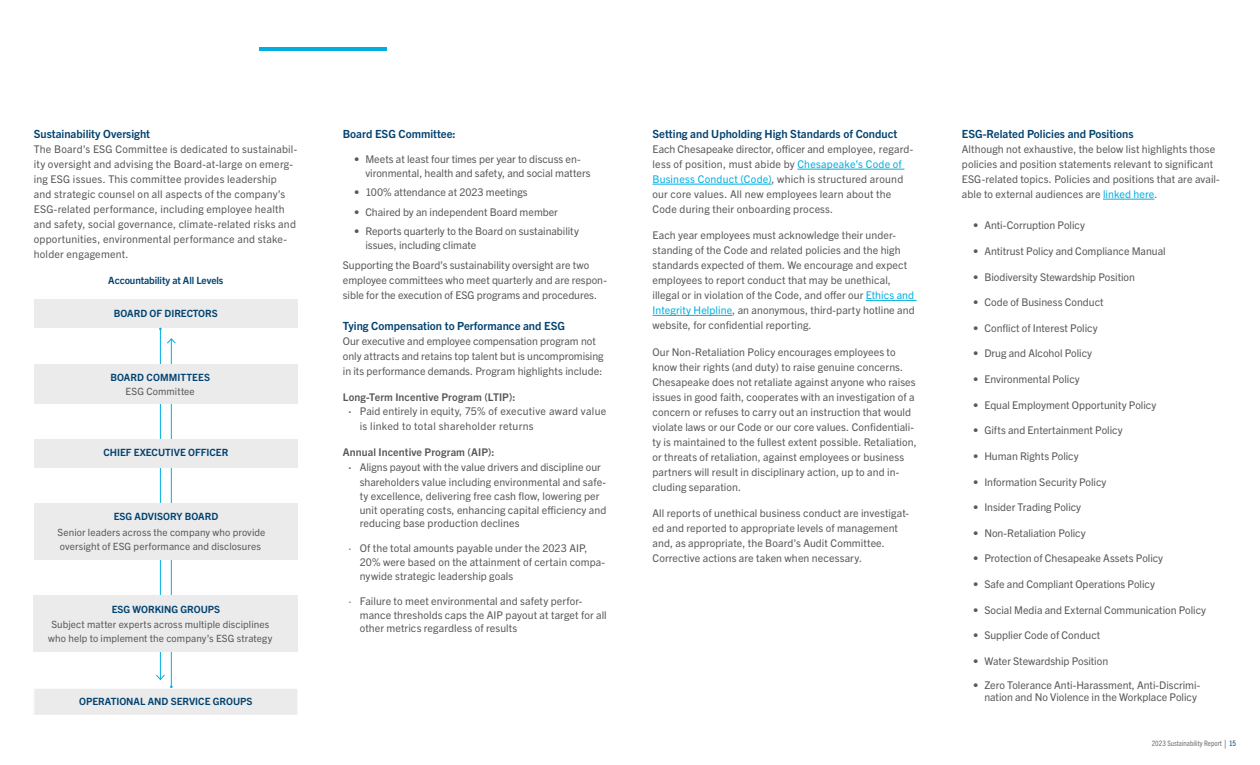
<style>
.page{position:relative;width:1260px;height:765px;background:#fff}
.page>*{position:absolute;margin:0;border:0;box-sizing:border-box;transform-origin:0 0}
.t1{font:700 11.25px "Trade Gothic Next LT Pro";color:#004270}
.t2{font:10.62px/15px "Trade Gothic Next LT Pro";letter-spacing:.005em;color:#58595b}
.t3{font:10.62px "Trade Gothic Next LT Pro";letter-spacing:.025em;color:#58595b}
.t4{font:700 10.62px "Trade Gothic Next LT Pro";letter-spacing:.01em;color:#58595b}
.t5{font:10px/13.8px "Trade Gothic Next LT Pro";letter-spacing:.01em;color:#58595b}
.t6{font:700 10px "Trade Gothic Next LT Pro";color:#004270}
.t7{font:condensed 7.5px "Trade Gothic Next LT Pro";color:#6e6f72}
.s1{font-weight:700}
.s2{color:#00aee0}
.s3{font-size:11.25px}
.s4{color:#004270}
</style>
<div class="page">
<hr style="left:260px;top:47px;width:127px;height:4px;background:#00aee0">
<hr style="left:1103px;top:199px;width:51px;height:1px;background:#00aee0">
<hr style="left:797px;top:169px;width:107px;height:1px;background:#00aee0">
<hr style="left:652px;top:184px;width:120px;height:1px;background:#00aee0">
<hr style="left:866px;top:300px;width:51px;height:1px;background:#00aee0">
<hr style="left:652px;top:315px;width:80px;height:1px;background:#00aee0">
<div style="left:34px;top:300px;width:264px;height:28px;background:#ebebec"></div>
<div style="left:34px;top:688px;width:264px;height:27px;background:#ebebec"></div>
<div style="left:34px;top:688px;width:264px;height:27px;border:1px solid #fff"></div>
<hr style="left:160px;top:329px;width:1px;height:350px;background:#00aee0">
<svg style="left:156px;top:674px;width:9px;height:6px"></svg>
<hr style="left:171px;top:339px;width:1px;height:348px;background:#00aee0">
<svg style="left:167px;top:338px;width:9px;height:6px"></svg>
<div style="left:34px;top:365px;width:264px;height:39px;background:#ebebec"></div>
<div style="left:34px;top:439px;width:264px;height:28px;background:#ebebec"></div>
<div style="left:34px;top:504px;width:264px;height:56px;background:#ebebec"></div>
<div style="left:34px;top:596px;width:264px;height:56px;background:#ebebec"></div>
<p class="t1" style="left:34px;top:126px;width:118px">Sustainability Oversight</p>
<p class="t2" style="left:34px;top:141px;width:265px">The Board’s ESG Committee is dedicated to sustainabil&shy;ity oversight and advising the Board-at-large on emerg&shy;ing ESG issues. This committee provides leadership<br>and strategic counsel on all aspects of the company’s ESG-related performance, including employee health and safety, social governance, climate-related risks and opportunities, environmental performance and stake&shy;holder engagement.</p>
<p class="t6" style="left:108px;top:274px;width:117px">Accountability at All Levels</p>
<p class="t6" style="left:114px;top:306px;width:105px">BOARD OF DIRECTORS</p>
<p class="t6" style="left:110px;top:371px;width:101px">BOARD COMMITTEES</p>
<p class="t5" style="left:126px;top:384px;width:71px">ESG Committee</p>
<p class="t6" style="left:103px;top:446px;width:126px">CHIEF EXECUTIVE OFFICER</p>
<p class="t6" style="left:114px;top:510px;width:106px">ESG ADVISORY BOARD</p>
<p class="t5" style="left:58px;top:525px;width:209px">Senior leaders across the company who provide oversight of ESG performance and disclosures</p>
<p class="t6" style="left:112px;top:602px;width:110px">ESG WORKING GROUPS</p>
<p class="t5" style="left:48px;top:617px;width:226px;text-align:center">Subject matter experts across multiple disciplines who help to implement the company’s ESG strategy</p>
<p class="t6" style="left:79px;top:694px;width:175px">OPERATIONAL AND SERVICE GROUPS</p>
<p class="t1" style="left:343px;top:126px;width:114px">Board ESG Committee:</p>
<p class="t2" style="left:365px;top:152px;width:227px;line-height:13.8px;text-indent:-11px">• Meets at least four times per year to discuss en&shy;vironmental, health and safety, and social matters</p>
<p class="t2" style="left:354px;top:184px;width:175px">• 100% attendance at 2023 meetings</p>
<p class="t2" style="left:354px;top:204px;width:205px">• Chaired by an independent Board member</p>
<p class="t2" style="left:365px;top:224px;width:215px;line-height:13.8px;text-indent:-11px">• Reports quarterly to the Board on sustainability issues, including climate</p>
<p class="t2" style="left:343px;top:257px;width:265px">Supporting the Board’s sustainability oversight are two employee committees who meet quarterly and are respon&shy;sible for the execution of ESG programs and procedures.</p>
<p class="t1" style="left:343px;top:318px;width:224px">Tying Compensation to Performance and ESG</p>
<p class="t2" style="left:343px;top:333px;width:262px">Our executive and employee compensation program not only attracts and retains top talent but is uncompromising in its performance demands. Program highlights include:</p>
<p class="t2" style="left:349px;top:390px;width:259px;line-height:13.8px;text-indent:-6px"><span class="s1">Long-Term Incentive Program (LTIP):<br>·</span> Paid entirely in equity, 75% of executive award value</p>
<p class="t3" style="left:360px;top:419px;width:175px">is linked to total shareholder returns</p>
<p class="t4" style="left:343px;top:445px;width:153px">Annual Incentive Program (AIP):</p>
<p class="t2" style="left:349px;top:459px;width:254px"><span class="s1">·</span> Aligns payout with the value drivers and discipline our</p>
<p class="t2" style="left:360px;top:474px;width:248px">shareholders value including environmental and safe-</p>
<p class="t2" style="left:360px;top:489px;width:248px;line-height:13.8px">ty excellence, delivering free cash flow, lowering per unit operating costs, enhancing capital efficiency and reducing base production declines</p>
<p class="t2" style="left:360px;top:541px;width:247px;line-height:13.8px;text-indent:-11px">· Of the total amounts payable under the 2023 AIP,<br>20% were based on the attainment of certain compa&shy;nywide strategic leadership goals</p>
<p class="t2" style="left:360px;top:594px;width:249px;line-height:13.8px;text-indent:-11px">· Failure to meet environmental and safety perfor&shy;mance thresholds caps the AIP payout at target for all other metrics regardless of results</p>
<p class="t1" style="left:652px;top:126px;width:246px">Setting and Upholding High Standards of Conduct</p>
<p class="t2" style="left:652px;top:141px;width:262px">Each Chesapeake director, officer and employee, regard&shy;less of position, must abide by <span class="s2">Chesapeake’s Code of Business Conduct (Code)</span>, which is structured around our core values. All new employees learn about the Code during their onboarding process.</p>
<p class="t2" style="left:652px;top:227px;width:264px">Each year employees must acknowledge their under&shy;standing of the Code and related policies and the high standards expected of them. We encourage and expect employees to report conduct that may be unethical, illegal or in violation of the Code, and offer our <span class="s2">Ethics and Integrity Helpline</span>, an anonymous, third-party hotline and website, for confidential reporting.</p>
<p class="t2" style="left:652px;top:344px;width:266px">Our Non-Retaliation Policy encourages employees to know their rights (and duty) to raise genuine concerns.<br>Chesapeake does not retaliate against anyone who raises issues in good faith, cooperates with an investigation of a concern or refuses to carry out an instruction that would violate laws or our Code or our core values. Confidentiali&shy;ty is maintained to the fullest extent possible. Retaliation, or threats of retaliation, against employees or business partners will result in disciplinary action, up to and in&shy;cluding separation.</p>
<p class="t2" style="left:652px;top:505px;width:258px">All reports of unethical business conduct are investigat&shy;ed and reported to appropriate levels of management and, as appropriate, the Board’s Audit Committee.<br>Corrective actions are taken when necessary.</p>
<p class="t1" style="left:962px;top:126px;width:173px">ESG-Related Policies and Positions</p>
<p class="t2" style="left:962px;top:141px;width:259px">Although not exhaustive, the below list highlights those policies and position statements relevant to significant ESG-related topics. Policies and positions that are avail&shy;able to external audiences are <span class="s2">linked here</span>.</p>
<p class="t2" style="left:973px;top:217px;width:113px">• Anti-Corruption Policy</p>
<p class="t2" style="left:973px;top:243px;width:194px">• Antitrust Policy and Compliance Manual</p>
<p class="t2" style="left:973px;top:269px;width:163px">• Biodiversity Stewardship Position</p>
<p class="t2" style="left:973px;top:294px;width:132px">• Code of Business Conduct</p>
<p class="t2" style="left:973px;top:320px;width:126px">• Conflict of Interest Policy</p>
<p class="t2" style="left:973px;top:345px;width:120px">• Drug and Alcohol Policy</p>
<p class="t2" style="left:973px;top:371px;width:108px">• Environmental Policy</p>
<p class="t2" style="left:973px;top:397px;width:185px">• Equal Employment Opportunity Policy</p>
<p class="t2" style="left:973px;top:422px;width:151px">• Gifts and Entertainment Policy</p>
<p class="t2" style="left:973px;top:448px;width:107px">• Human Rights Policy</p>
<p class="t2" style="left:973px;top:474px;width:135px">• Information Security Policy</p>
<p class="t2" style="left:973px;top:499px;width:110px">• Insider Trading Policy</p>
<p class="t2" style="left:973px;top:525px;width:114px">• Non-Retaliation Policy</p>
<p class="t2" style="left:973px;top:550px;width:192px">• Protection of Chesapeake Assets Policy</p>
<p class="t2" style="left:973px;top:576px;width:183px">• Safe and Compliant Operations Policy</p>
<p class="t2" style="left:973px;top:602px;width:234px">• Social Media and External Communication Policy</p>
<p class="t2" style="left:973px;top:627px;width:129px">• Supplier Code of Conduct</p>
<p class="t2" style="left:973px;top:653px;width:137px">• Water Stewardship Position</p>
<p class="t2" style="left:984px;top:678px;width:217px;line-height:12.5px;text-indent:-11px">• Zero Tolerance Anti-Harassment, Anti-Discrimi&shy;nation and No Violence in the Workplace Policy</p>
<p class="t7" style="left:1152px;top:739px;width:86px">2023 Sustainability Report <span class="s3">|</span> <span class="s4">15</span></p>
</div>
